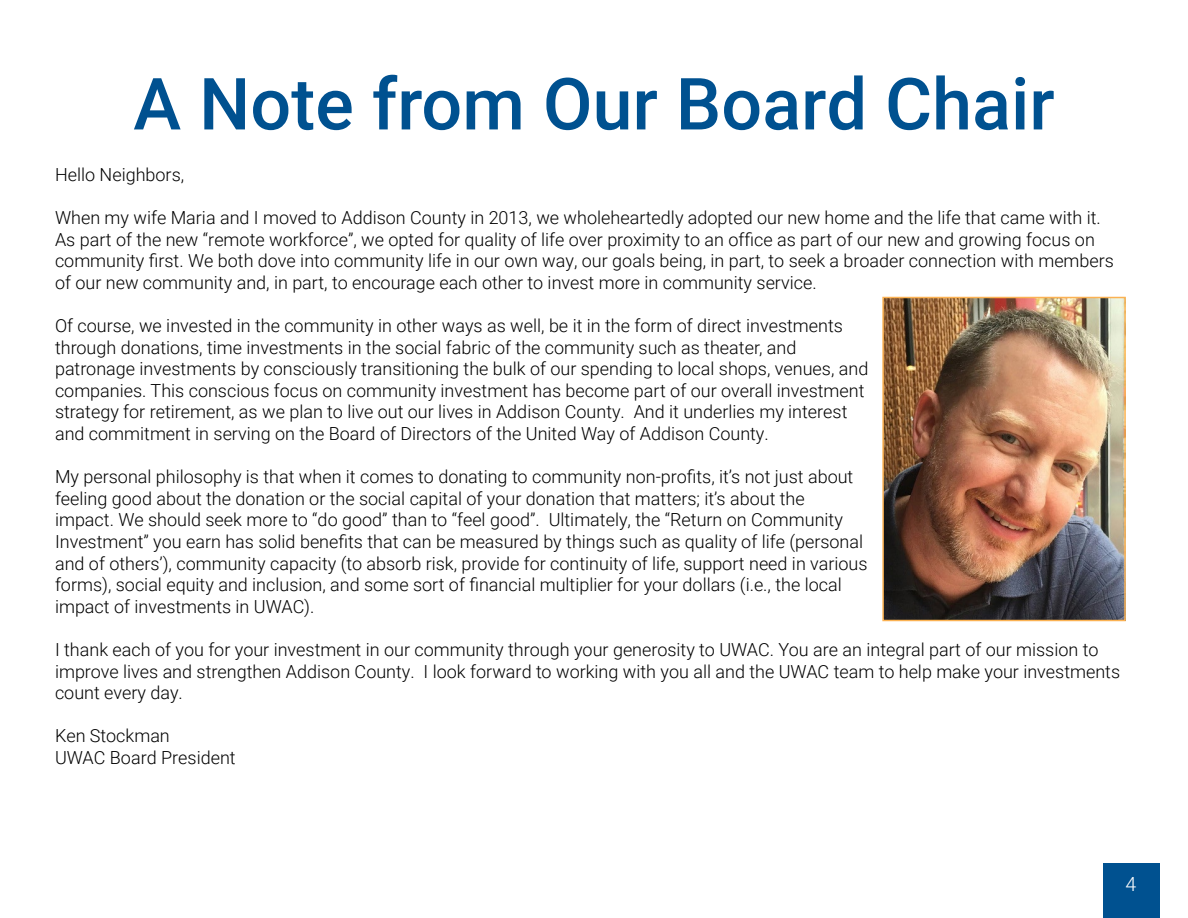
<style>
.page{position:relative;width:1188px;height:918px;background:#fff}
.page>*{position:absolute;margin:0;border:0;box-sizing:border-box;transform-origin:0 0}
.t1{font:500 72px "Roboto";color:#005190}
.t2{font:300 19.5px "Roboto";color:#fff}
.t3{font:300 18px/21.6px "Roboto";color:#000}
</style>
<div class="page">
<img style="left:885px;top:300px;width:238px;height:318px">
<div style="left:882px;top:297px;width:244px;height:324px;border:2px solid #fbb253"></div>
<div style="left:1103px;top:863px;width:57px;height:55px;background:#005190"></div>
<h1 class="t1" style="left:133px;top:53px;width:923px">A Note from Our Board Chair</h1>
<p class="t3" style="left:55px;top:163px;width:131px">Hello Neighbors,</p>
<p class="t3" style="left:55px;top:206px;width:1061px">When my wife Maria and I moved to Addison County in 2013, we wholeheartedly adopted our new home and the life that came with it.<br>As part of the new “remote workforce”, we opted for quality of life over proximity to an office as part of our new and growing focus on community first. We both dove into community life in our own way, our goals being, in part, to seek a broader connection with members of our new community and, in part, to encourage each other to invest more in community service.</p>
<p class="t3" style="left:55px;top:314px;width:815px">Of course, we invested in the community in other ways as well, be it in the form of direct investments through donations, time investments in the social fabric of the community such as theater, and patronage investments by consciously transitioning the bulk of our spending to local shops, venues, and companies. This conscious focus on community investment has become part of our overall investment strategy for retirement, as we plan to live out our lives in Addison County. And it underlies my interest and commitment in serving on the Board of Directors of the United Way of Addison County.</p>
<p class="t3" style="left:55px;top:465px;width:814px">My personal philosophy is that when it comes to donating to community non-profits, it’s not just about feeling good about the donation or the social capital of your donation that matters; it’s about the impact. We should seek more to “do good” than to “feel good”. Ultimately, the “Return on Community Investment” you earn has solid benefits that can be measured by things such as quality of life (personal and of others’), community capacity (to absorb risk, provide for continuity of life, support need in various forms), social equity and inclusion, and some sort of financial multiplier for your dollars (i.e., the local impact of investments in UWAC).</p>
<p class="t3" style="left:55px;top:638px;width:1067px">I thank each of you for your investment in our community through your generosity to UWAC. You are an integral part of our mission to improve lives and strengthen Addison County. I look forward to working with you all and the UWAC team to help make your investments count every day.</p>
<p class="t3" style="left:55px;top:725px;width:182px">Ken Stockman<br>UWAC Board President</p>
<p class="t2" style="left:1126px;top:871px;width:12px">4</p>
</div>
